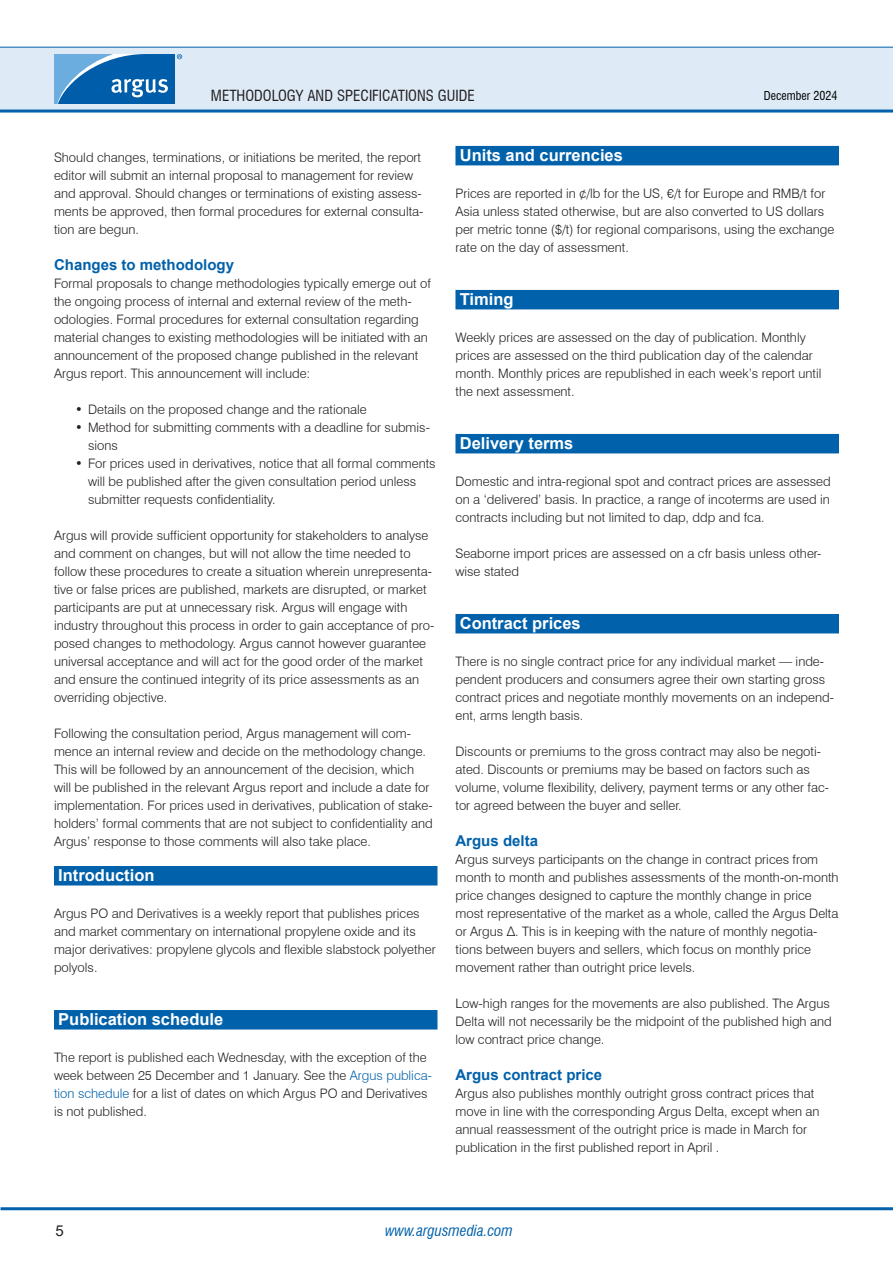
<style>
.page{position:relative;width:893px;height:1263px;background:#fff}
.page>*{position:absolute;margin:0;border:0;box-sizing:border-box;transform-origin:0 0}
.H1_-_Section_header_-_WOB{font:700 16.5px "Arial";color:#fff}
.H2_-_Bold_headline_-_old_H4{font:700 15px "Arial";color:#0161aa}
.t1{font:condensed 15px "Swiss 721 BT";color:#231f20}
.t2{font:italic condensed 15px "Swiss 721 BT";color:#0161aa}
.t3{font:15px "Arial";color:#231f20}
.P1_-_Body_Text{font:300 13.05px/18px "Swiss 721 BT";color:#231f20}
.t4{font:condensed 12px "Swiss 721 BT";color:#000}
.s1{color:#0161aa}
</style>
<div class="page">
<div style="left:0;top:47px;width:893px;height:64px;background:#deebf7"></div>
<hr style="left:0;top:110px;width:893px;height:3px;background:#0161aa">
<hr style="left:0;top:47px;width:893px;height:1px;background:#0161aa">
<hr style="left:1px;top:1207px;width:892px;height:3px;background:#0161aa">
<svg style="left:54px;top:54px;width:128px;height:50px;background:#3883c0"></svg>
<div style="left:54px;top:866px;width:383px;height:19px;background:#0161aa"></div>
<div style="left:54px;top:1010px;width:383px;height:19px;background:#0161aa"></div>
<div style="left:455px;top:146px;width:384px;height:19px;background:#0161aa"></div>
<div style="left:455px;top:290px;width:384px;height:19px;background:#0161aa"></div>
<div style="left:455px;top:434px;width:384px;height:19px;background:#0161aa"></div>
<div style="left:455px;top:614px;width:384px;height:19px;background:#0161aa"></div>
<p class="t1" style="left:211px;top:86px;width:265px">METHODOLOGY AND SPECIFICATIONS GUIDE</p>
<p class="t4" style="left:764px;top:88px;width:75px">December 2024</p>
<p class="P1_-_Body_Text" style="left:54px;top:148px;width:371px">Should changes, terminations, or initiations be merited, the report editor will submit an internal proposal to management for review and approval. Should changes or terminations of existing assess&shy;ments be approved, then formal procedures for external consulta&shy;tion are begun.</p>
<p class="H2_-_Bold_headline_-_old_H4" style="left:54px;top:254px;width:182px">Changes to methodology</p>
<p class="P1_-_Body_Text" style="left:54px;top:274px;width:379px">Formal proposals to change methodologies typically emerge out of the ongoing process of internal and external review of the meth&shy;odologies. Formal procedures for external consultation regarding material changes to existing methodologies will be initiated with an announcement of the proposed change published in the relevant Argus report. This announcement will include:</p>
<p class="P1_-_Body_Text" style="left:75px;top:400px;width:293px">• Details on the proposed change and the rationale</p>
<p class="P1_-_Body_Text" style="left:88px;top:418px;width:343px;text-indent:-13px">• Method for submitting comments with a deadline for submis&shy;sions</p>
<p class="P1_-_Body_Text" style="left:88px;top:454px;width:349px;text-indent:-13px">• For prices used in derivatives, notice that all formal comments will be published after the given consultation period unless submitter requests confidentiality.</p>
<p class="P1_-_Body_Text" style="left:54px;top:526px;width:382px">Argus will provide sufficient opportunity for stakeholders to analyse and comment on changes, but will not allow the time needed to follow these procedures to create a situation wherein unrepresenta&shy;tive or false prices are published, markets are disrupted, or market participants are put at unnecessary risk. Argus will engage with industry throughout this process in order to gain acceptance of pro&shy;posed changes to methodology. Argus cannot however guarantee universal acceptance and will act for the good order of the market and ensure the continued integrity of its price assessments as an overriding objective.</p>
<p class="P1_-_Body_Text" style="left:54px;top:724px;width:380px">Following the consultation period, Argus management will com&shy;mence an internal review and decide on the methodology change.<br>This will be followed by an announcement of the decision, which will be published in the relevant Argus report and include a date for implementation. For prices used in derivatives, publication of stake&shy;holders’ formal comments that are not subject to confidentiality and Argus’ response to those comments will also take place.</p>
<p class="H1_-_Section_header_-_WOB" style="left:58px;top:864px;width:98px">Introduction</p>
<p class="P1_-_Body_Text" style="left:54px;top:904px;width:383px">Argus PO and Derivatives is a weekly report that publishes prices and market commentary on international propylene oxide and its major derivatives: propylene glycols and flexible slabstock polyether polyols.</p>
<p class="H1_-_Section_header_-_WOB" style="left:58px;top:1008px;width:167px">Publication schedule</p>
<p class="P1_-_Body_Text" style="left:54px;top:1048px;width:379px">The report is published each Wednesday, with the exception of the week between 25 December and 1 January. See the <span class="s1">Argus publica&shy;tion schedule</span> for a list of dates on which Argus PO and Derivatives is not published.</p>
<p class="H1_-_Section_header_-_WOB" style="left:460px;top:144px;width:165px">Units and currencies</p>
<p class="P1_-_Body_Text" style="left:455px;top:184px;width:380px">Prices are reported in ¢/lb for the US, €/t for Europe and RMB/t for Asia unless stated otherwise, but are also converted to US dollars per metric tonne ($/t) for regional comparisons, using the exchange rate on the day of assessment.</p>
<p class="H1_-_Section_header_-_WOB" style="left:460px;top:288px;width:55px">Timing</p>
<p class="P1_-_Body_Text" style="left:455px;top:328px;width:368px">Weekly prices are assessed on the day of publication. Monthly prices are assessed on the third publication day of the calendar month. Monthly prices are republished in each week’s report until the next assessment.</p>
<p class="H1_-_Section_header_-_WOB" style="left:460px;top:432px;width:115px">Delivery terms</p>
<p class="P1_-_Body_Text" style="left:455px;top:472px;width:377px;text-align:justify">Domestic and intra-regional spot and contract prices are assessed on a ‘delivered’ basis. In practice, a range of incoterms are used in contracts including but not limited to dap, ddp and fca.</p>
<p class="P1_-_Body_Text" style="left:455px;top:544px;width:368px">Seaborne import prices are assessed on a cfr basis unless other&shy;wise stated</p>
<p class="H1_-_Section_header_-_WOB" style="left:460px;top:612px;width:123px">Contract prices</p>
<p class="P1_-_Body_Text" style="left:455px;top:652px;width:380px">There is no single contract price for any individual market — inde&shy;pendent producers and consumers agree their own starting gross contract prices and negotiate monthly movements on an independ&shy;ent, arms length basis.</p>
<p class="P1_-_Body_Text" style="left:455px;top:742px;width:375px">Discounts or premiums to the gross contract may also be negoti&shy;ated. Discounts or premiums may be based on factors such as volume, volume flexibility, delivery, payment terms or any other fac&shy;tor agreed between the buyer and seller.</p>
<p class="H2_-_Bold_headline_-_old_H4" style="left:455px;top:830px;width:84px">Argus delta</p>
<p class="P1_-_Body_Text" style="left:455px;top:850px;width:385px">Argus surveys participants on the change in contract prices from month to month and publishes assessments of the month-on-month price changes designed to capture the monthly change in price most representative of the market as a whole, called the Argus Delta or Argus Δ. This is in keeping with the nature of monthly negotia&shy;tions between buyers and sellers, which focus on monthly price movement rather than outright price levels.</p>
<p class="P1_-_Body_Text" style="left:455px;top:994px;width:378px">Low-high ranges for the movements are also published. The Argus<br>Delta will not necessarily be the midpoint of the published high and low contract price change.</p>
<p class="H2_-_Bold_headline_-_old_H4" style="left:455px;top:1064px;width:148px">Argus contract price</p>
<p class="P1_-_Body_Text" style="left:455px;top:1084px;width:366px">Argus also publishes monthly outright gross contract prices that move in line with the corresponding Argus Delta, except when an annual reassessment of the outright price is made in March for publication in the first published report in April .</p>
<p class="t3" style="left:55px;top:1220px;width:10px">5</p>
<p class="t2" style="left:385px;top:1221px;width:129px">www.argusmedia.com</p>
</div>
